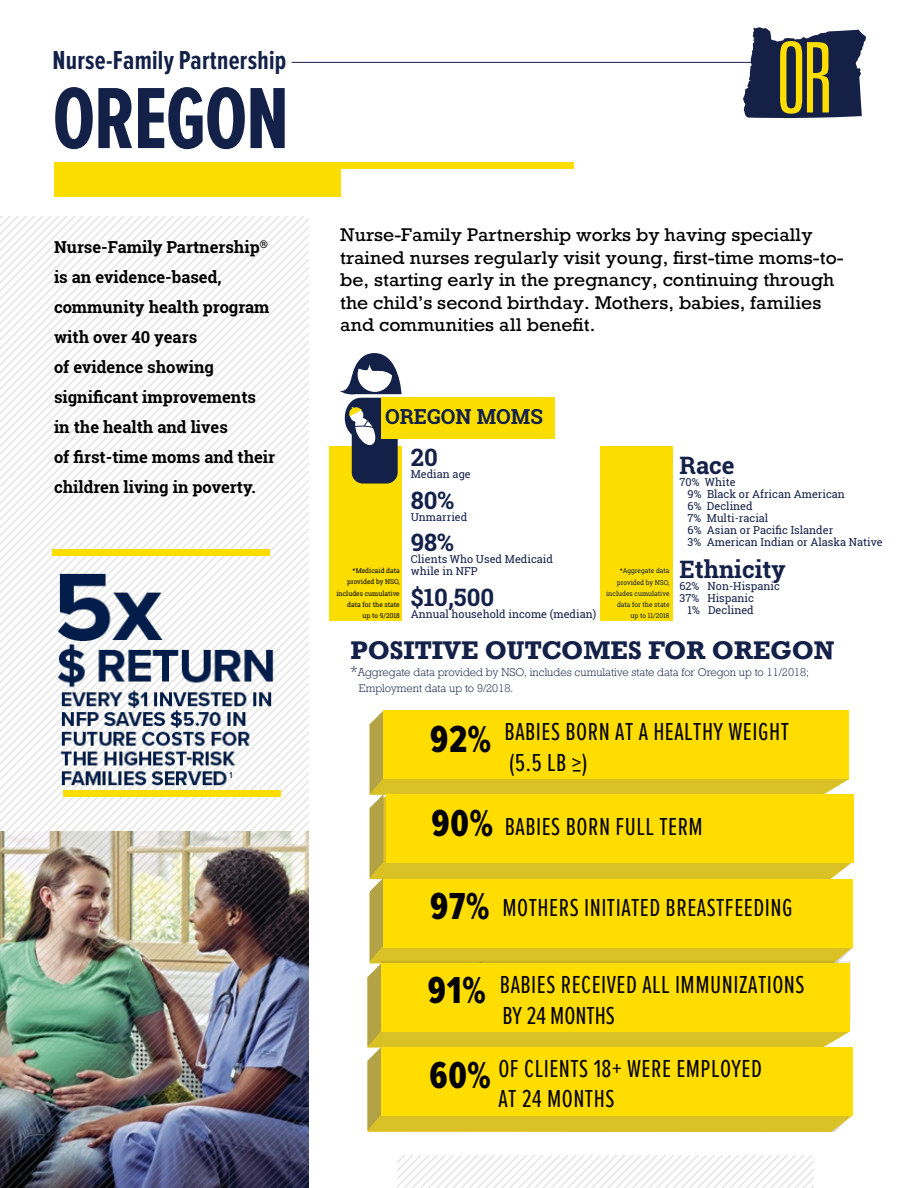
<style>
.page{position:relative;width:918px;height:1188px;background:#fff}
.page>*{position:absolute;margin:0;border:0;box-sizing:border-box;transform-origin:0 0}
.t1{font:300 extra-condensed 97.8px "Zurich BT";color:#fede00}
.t2{font:700 90px "Proxima Nova Ex Cn";letter-spacing:-.02em;color:#132048}
.t3{font:39px "Proxima Nova Ex Cn Extrabld";color:#000}
.t4{font:700 27px "Proxima Nova Ex Cn";letter-spacing:.01em;color:#132048}
.t5{font:25.5px/30.6px "Proxima Nova Ex Cn";letter-spacing:.02em;color:#000}
.t6{font:700 24px "Roboto Slab";color:#132048}
.t7{font:700 24px "Rockwell Nova";color:#132048}
.t8{font:700 20.7px "Roboto Slab";color:#132048}
.t9{font:17.25px/22.5px "Rockwell Nova";color:#000;scale:1.04 1}
.t10{font:700 16.5px/30px "Roboto Slab";color:#000}
.t11{font:10.95px/12px "Roboto Slab";color:#132048}
.t12{font:300 10.5px/16.2px "Rockwell Nova";color:#132048}
.t13{font:600 9px "Proxima Nova Ex Cn";color:#132048}
.t14{font:6.75px/11.2px "Roboto Slab";color:#132048;text-align:right}
.t15{font:6.75px/11.2px "Roboto Slab";color:#000;text-align:right}
.s1{font-size:13.5px}
.s2{font-family:"Proxima Nova Ex Cn Extrabld";font-size:39px}
</style>
<div class="page">
<img style="left:0;top:217px;width:309px;height:971px">
<div style="left:54px;top:162px;width:520px;height:7px;background:#fbde00"></div>
<div style="left:54px;top:167px;width:286px;height:29px;background:#fbde00"></div>
<hr style="left:292px;top:62px;width:564px;height:1px;background:#132048">
<svg style="left:398px;top:1156px;width:416px;height:32px"></svg>
<img style="left:52px;top:568px;width:232px;height:228px">
<div style="left:52px;top:550px;width:218px;height:6px;background:#fbde00"></div>
<div style="left:63px;top:790px;width:217px;height:7px;background:#fbde00"></div>
<svg style="left:367px;top:710px;width:486px;height:422px;background:#f6d60b"></svg>
<div style="left:600px;top:446px;width:73px;height:175px;background:#fbde00"></div>
<div style="left:329px;top:446px;width:73px;height:175px;background:#fbde00"></div>
<div style="left:352px;top:398px;width:46px;height:86px;background:#132048;border-radius:11px"></div>
<div style="left:345px;top:398px;width:31px;height:40px;background:#132048;border-radius:50%"></div>
<svg style="left:347px;top:405px;width:29px;height:42px"></svg>
<div style="left:381px;top:398px;width:174px;height:41px;background:#fbde00"></div>
<svg style="left:340px;top:353px;width:62px;height:42px"></svg>
<svg style="left:743px;top:27px;width:123px;height:91px"></svg>
<h3 class="t4" style="left:52px;top:47px;width:235px">Nurse-Family Partnership</h3>
<h2 class="t2" style="left:52px;top:77px;width:238px">OREGON</h2>
<h3 class="t10" style="left:54px;top:231px;width:223px">Nurse-Family Partnership<sup>® </sup>is an evidence-based, community health program with over 40 years<br>of evidence showing significant improvements in the health and lives<br>of first-time moms and their children living in poverty.</h3>
<p class="t13" style="left:229px;top:771px;width:4px">1</p>
<h1 class="t1" style="left:775px;top:25px;width:61px">OR</h1>
<p class="t9" style="left:340px;top:224px;width:486px">Nurse-Family Partnership works by having specially trained nurses regularly visit young, first-time moms-to&shy;be, starting early in the pregnancy, continuing through the child’s second birthday. Mothers, babies, families and communities all benefit.</p>
<h3 class="t8" style="left:385px;top:402px;width:159px">OREGON MOMS</h3>
<h3 class="t6" style="left:411px;top:441px;width:28px">20</h3>
<p class="t11" style="left:411px;top:468px;width:62px">Median age</p>
<h3 class="t6" style="left:411px;top:484px;width:45px">80%</h3>
<p class="t11" style="left:411px;top:511px;width:58px">Unmarried</p>
<h3 class="t6" style="left:411px;top:526px;width:45px">98%</h3>
<p class="t11" style="left:411px;top:553px;width:144px">Clients Who Used Medicaid while in NFP</p>
<h3 class="t6" style="left:411px;top:581px;width:85px">$10,500</h3>
<p class="t11" style="left:411px;top:608px;width:187px">Annual household income (median)</p>
<p class="t15" style="left:336px;top:565px;width:65px">*Medicaid data provided by NSO, includes cumulative data for the state<br>up to 9/2018</p>
<p class="t14" style="left:606px;top:565px;width:65px">*Aggregate data provided by NSO, includes cumulative data for the state<br>up to 11/2018</p>
<h3 class="t6" style="left:679px;top:449px;width:57px">Race</h3>
<p class="t11" style="left:688px;top:476px;width:196px;text-indent:-8px">70% White<br>9% Black or African American<br>6% Declined<br>7% Multi-racial<br>6% Asian or Pacific Islander<br>3% American Indian or Alaska Native</p>
<h3 class="t6" style="left:679px;top:552px;width:108px">Ethnicity</h3>
<p class="t11" style="left:679px;top:580px;width:102px">62% Non-Hispanic</p>
<p class="t11" style="left:679px;top:592px;width:76px">37% Hispanic</p>
<p class="t11" style="left:688px;top:604px;width:68px">1% Declined</p>
<h3 class="t7" style="left:350px;top:635px;width:486px">POSITIVE OUTCOMES FOR OREGON</h3>
<p class="t12" style="left:359px;top:664px;width:452px;text-indent:-9px"><span class="s1">*</span>Aggregate data provided by NSO, includes cumulative state data for Oregon up to 11/2018;<br>Employment data up to 9/2018.</p>
<h3 class="t5" style="left:509px;top:717px;width:281px;text-indent:-79px"><span class="s2">92%</span> BABIES BORN AT A HEALTHY WEIGHT (5.5 LB &gt;)</h3>
<h3 class="t5" style="left:432px;top:812px;width:273px"><span class="s2">90%</span> BABIES BORN FULL TERM</h3>
<h3 class="t5" style="left:430px;top:894px;width:364px"><span class="s2">97%</span> MOTHERS INITIATED BREASTFEEDING</h3>
<h3 class="t3" style="left:428px;top:972px;width:59px">91%</h3>
<h3 class="t5" style="left:500px;top:970px;width:306px">BABIES RECEIVED ALL IMMUNIZATIONS<br>BY 24 MONTHS</h3>
<h3 class="t3" style="left:429px;top:1057px;width:63px">60%</h3>
<h3 class="t5" style="left:498px;top:1054px;width:265px">OF CLIENTS 18+ WERE EMPLOYED<br>AT 24 MONTHS</h3>
</div>
